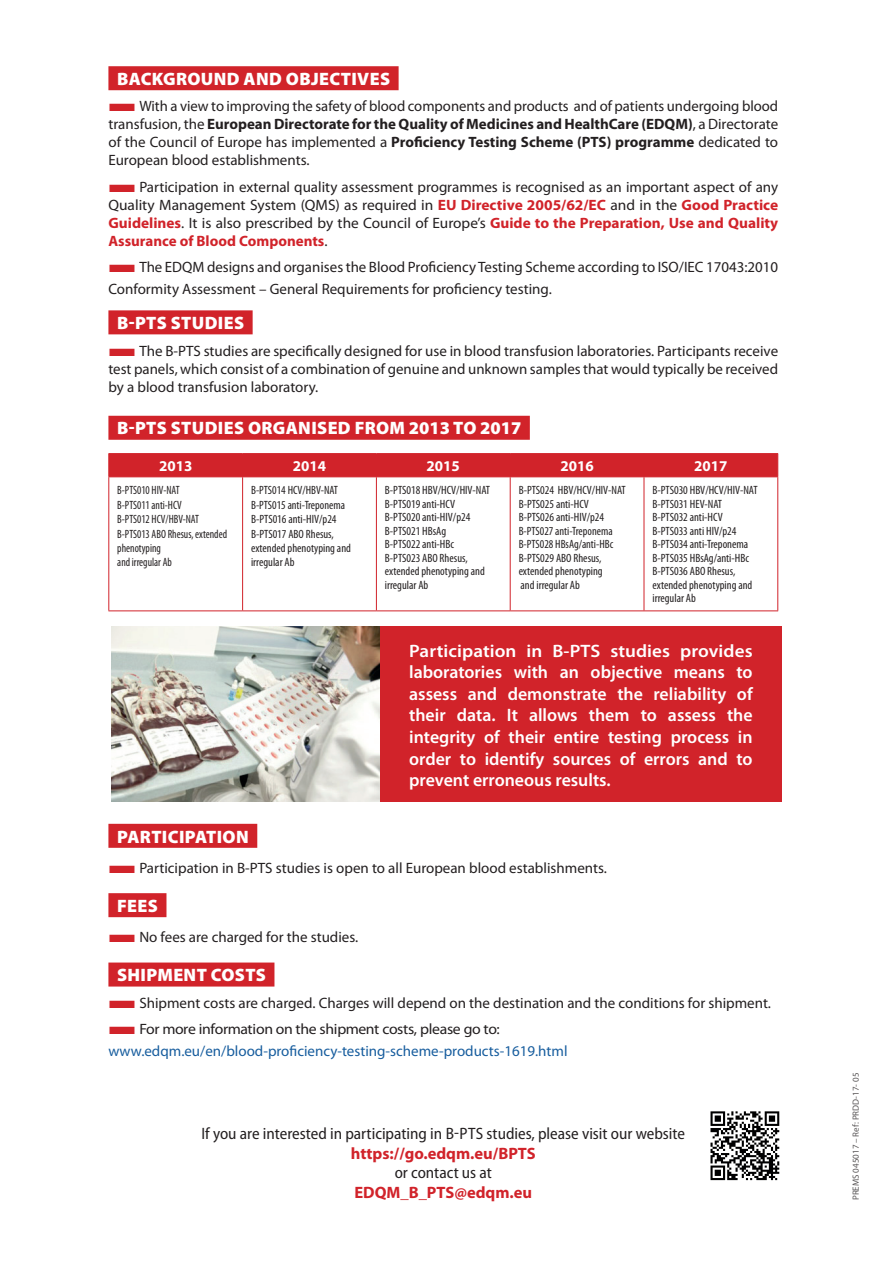
<style>
.page{position:relative;width:893px;height:1263px;background:#fff}
.page>*{position:absolute;margin:0;border:0;box-sizing:border-box;transform-origin:0 0}
.t1{font:600 18px/21.6px "Myriad Pro";color:#fff;text-align:justify;scale:1.06 1}
.t2{font:900 18px "Myriad Pro";letter-spacing:.02em;color:#fff}
.t3{font:semi-condensed 16.5px "Myriad Pro";color:#231f20}
.t4{font:700 16.5px "Myriad Pro";color:#d1232a}
.t5{font:15px/18px "Myriad Pro";color:#231f20;text-align:justify}
.t6{font:15px/21.6px "Myriad Pro";letter-spacing:-.005em;color:#175d9e}
.t7{font:700 15px "Myriad Pro";color:#fff}
.t8{font:condensed 12px/13.5px "Myriad Pro";color:#231f20}
.t9{font:condensed 12px/14.4px "Myriad Pro";color:#231f20;scale:.92 1}
.t10{font:9px "Myriad Pro";color:#231f20}
.s1{color:#d1232a}
.s2{font-weight:700}
.s3{font-weight:700;color:#d1232a}
.s4{color:#231f20}
</style>
<div class="page">
<div style="left:362px;top:626px;width:419px;height:175px;background:#d1232a"></div>
<div style="left:108px;top:66px;width:291px;height:24px;background:#d1232a"></div>
<div style="left:108px;top:310px;width:145px;height:24px;background:#d1232a"></div>
<div style="left:108px;top:416px;width:422px;height:24px;background:#d1232a"></div>
<div style="left:108px;top:824px;width:149px;height:24px;background:#d1232a"></div>
<div style="left:108px;top:893px;width:58px;height:24px;background:#d1232a"></div>
<div style="left:108px;top:962px;width:166px;height:24px;background:#d1232a"></div>
<hr style="left:108px;top:453px;width:135px;height:1px;background:#d1232a">
<hr style="left:243px;top:453px;width:133px;height:1px;background:#d1232a">
<hr style="left:376px;top:453px;width:134px;height:1px;background:#d1232a">
<hr style="left:510px;top:453px;width:134px;height:1px;background:#d1232a">
<hr style="left:644px;top:453px;width:134px;height:1px;background:#d1232a">
<div style="left:108px;top:454px;width:670px;height:22px;background:#d1232a"></div>
<hr style="left:108px;top:476px;width:135px;height:1px;background:#d1232a">
<hr style="left:108px;top:477px;width:1px;height:133px;background:#d1232a">
<hr style="left:243px;top:476px;width:133px;height:1px;background:#d1232a">
<hr style="left:242px;top:477px;width:1px;height:133px;background:#d1232a">
<hr style="left:376px;top:476px;width:134px;height:1px;background:#d1232a">
<hr style="left:376px;top:477px;width:1px;height:133px;background:#d1232a">
<hr style="left:510px;top:476px;width:134px;height:1px;background:#d1232a">
<hr style="left:510px;top:477px;width:1px;height:133px;background:#d1232a">
<hr style="left:644px;top:476px;width:134px;height:1px;background:#d1232a">
<hr style="left:644px;top:477px;width:1px;height:133px;background:#d1232a">
<hr style="left:777px;top:477px;width:1px;height:133px;background:#d1232a">
<hr style="left:108px;top:610px;width:135px;height:1px;background:#d1232a">
<hr style="left:243px;top:610px;width:133px;height:1px;background:#d1232a">
<hr style="left:376px;top:610px;width:134px;height:1px;background:#d1232a">
<hr style="left:510px;top:610px;width:134px;height:1px;background:#d1232a">
<hr style="left:644px;top:610px;width:134px;height:1px;background:#d1232a">
<img style="left:112px;top:626px;width:267px;height:175px">
<svg style="left:710px;top:1111px;width:70px;height:70px"></svg>
<svg style="left:710px;top:1111px;width:69px;height:69px"></svg>
<p class="t2" style="left:117px;top:67px;width:274px">BACKGROUND AND OBJECTIVES</p>
<p class="t5" style="left:108px;top:97px;width:671px"><span class="s1">■</span>With a view to improving the safety of blood components and products and of patients undergoing blood transfusion, the <span class="s2">European Directorate for the Quality of Medicines and HealthCare (EDQM)</span>, a Directorate of the Council of Europe has implemented a <span class="s2">Proficiency Testing Scheme (PTS) programme</span> dedicated to European blood establishments.</p>
<p class="t5" style="left:108px;top:178px;width:671px"><span class="s1">■</span>Participation in external quality assessment programmes is recognised as an important aspect of any Quality Management System (QMS) as required in <span class="s3">EU Directive 2005/62/EC</span> and in the <span class="s3">Good Practice Guidelines</span>. It is also prescribed by the Council of Europe’s <span class="s3">Guide to the Preparation, Use and Quality Assurance of Blood Components</span>.</p>
<p class="t5" style="left:108px;top:256px;width:671px;line-height:21.6px"><span class="s1">■</span>The EDQM designs and organises the Blood Proficiency Testing Scheme according to ISO/IEC 17043:2010<br>Conformity Assessment – General Requirements for proficiency testing.</p>
<p class="t2" style="left:117px;top:311px;width:129px">B-PTS STUDIES</p>
<p class="t5" style="left:108px;top:341px;width:671px"><span class="s1">■</span>The B-PTS studies are specifically designed for use in blood transfusion laboratories. Participants receive test panels, which consist of a combination of genuine and unknown samples that would typically be received by a blood transfusion laboratory.</p>
<p class="t2" style="left:117px;top:416px;width:406px">B-PTS STUDIES ORGANISED FROM 2013 TO 2017</p>
<p class="t7" style="left:159px;top:456px;width:35px">2013</p>
<p class="t7" style="left:293px;top:456px;width:35px">2014</p>
<p class="t7" style="left:427px;top:456px;width:35px">2015</p>
<p class="t7" style="left:560px;top:456px;width:35px">2016</p>
<p class="t7" style="left:694px;top:456px;width:35px">2017</p>
<p class="t9" style="left:117px;top:483px;width:121px">B-PTS010 HIV-NAT<br>B-PTS011 anti-HCV<br>B-PTS012 HCV/HBV-NAT<br>B-PTS013 ABO Rhesus, extended phenotyping<br>and irregular Ab</p>
<p class="t8" style="left:251px;top:483px;width:101px;line-height:14.4px">B-PTS014 HCV/HBV-NAT<br>B-PTS015 anti-Treponema<br>B-PTS016 anti-HIV/p24<br>B-PTS017 ABO Rhesus, extended phenotyping and irregular Ab</p>
<p class="t8" style="left:385px;top:483px;width:107px">B-PTS018 HBV/HCV/HIV-NAT<br>B-PTS019 anti-HCV<br>B-PTS020 anti-HIV/p24<br>B-PTS021 HBsAg<br>B-PTS022 anti-HBc<br>B-PTS023 ABO Rhesus, extended phenotyping and irregular Ab</p>
<p class="t8" style="left:519px;top:483px;width:109px">B-PTS024 HBV/HCV/HIV-NAT<br>B-PTS025 anti-HCV<br>B-PTS026 anti-HIV/p24<br>B-PTS027 anti-Treponema<br>B-PTS028 HBsAg/anti-HBc<br>B-PTS029 ABO Rhesus, extended phenotyping<br>and irregular Ab</p>
<p class="t8" style="left:652px;top:483px;width:107px">B-PTS030 HBV/HCV/HIV-NAT<br>B-PTS031 HEV-NAT<br>B-PTS032 anti-HCV<br>B-PTS033 anti HIV/p24<br>B-PTS034 anti-Treponema<br>B-PTS035 HBsAg/anti-HBc<br>B-PTS036 ABO Rhesus, extended phenotyping and irregular Ab</p>
<p class="t1" style="left:409px;top:639px;width:326px">Participation in B-PTS studies provides laboratories with an objective means to assess and demonstrate the reliability of their data. It allows them to assess the integrity of their entire testing process in order to identify sources of errors and to prevent erroneous results.</p>
<p class="t2" style="left:117px;top:824px;width:133px">PARTICIPATION</p>
<p class="t5" style="left:108px;top:858px;width:500px"><span class="s1">■</span>Participation in B-PTS studies is open to all European blood establishments.</p>
<p class="t2" style="left:117px;top:894px;width:42px">FEES</p>
<p class="t5" style="left:108px;top:928px;width:251px"><span class="s1">■</span>No fees are charged for the studies.</p>
<p class="t2" style="left:117px;top:963px;width:150px">SHIPMENT COSTS</p>
<p class="t5" style="left:108px;top:993px;width:664px"><span class="s1">■</span>Shipment costs are charged. Charges will depend on the destination and the conditions for shipment.</p>
<p class="t6" style="left:108px;top:1018px;width:461px"><span class="s1">■</span><span class="s4">For more information on the shipment costs, please go to: </span>www.edqm.eu/en/blood-proficiency-testing-scheme-products-1619.html</p>
<p class="t3" style="left:201px;top:1123px;width:485px">If you are interested in participating in B-PTS studies, please visit our website</p>
<p class="t4" style="left:351px;top:1142px;width:186px">https://go.edqm.eu/BPTS</p>
<p class="t3" style="left:395px;top:1162px;width:99px">or contact us at</p>
<p class="t4" style="left:354px;top:1181px;width:179px">EDQM_B_PTS@edqm.eu</p>
<p class="t10" style="left:850px;top:1200px;width:129px;rotate:-90deg">PREMS 045017 – Ref: PRDD-17- 05</p>
</div>
